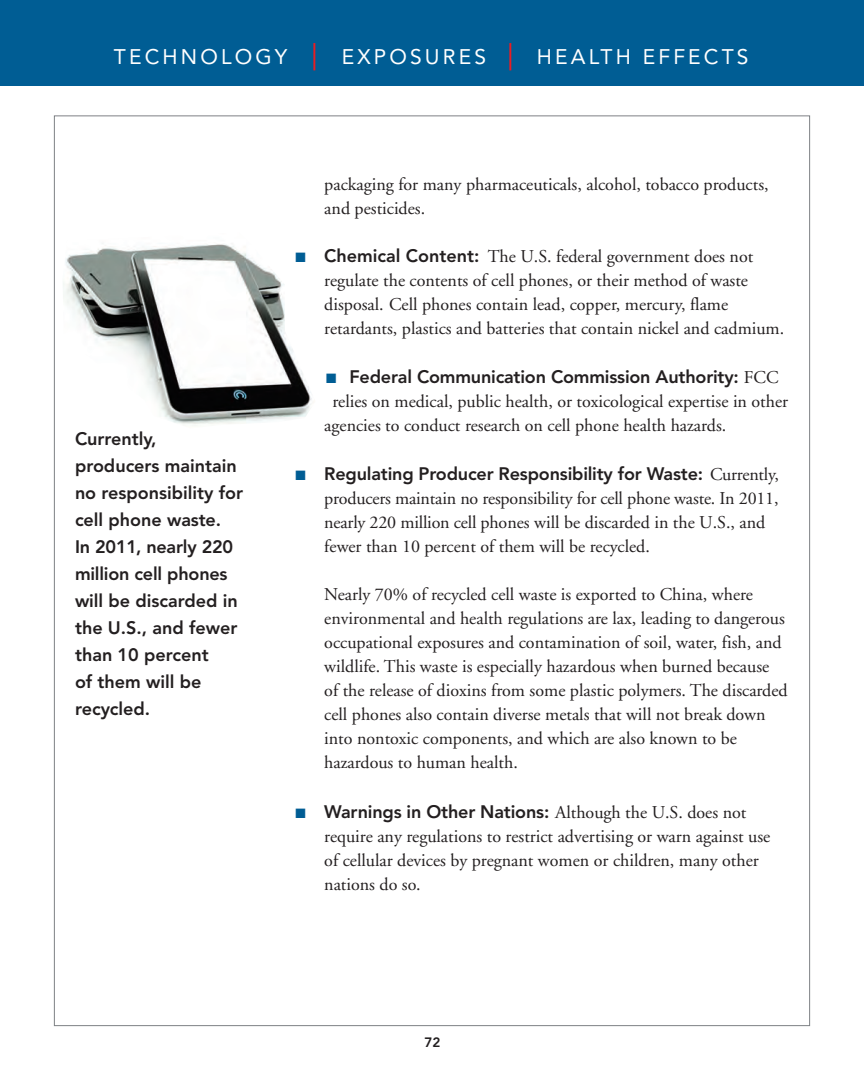
<style>
.page{position:relative;width:864px;height:1080px;background:#fff}
.page>*{position:absolute;margin:0;border:0;box-sizing:border-box;transform-origin:0 0}
.t1{font:21px "Avenir";letter-spacing:.15em;color:#fff}
.t2{font:18px/24px "Adobe Garamond";color:#231f20}
.t3{font:800 18px/27px "Avenir";letter-spacing:-.01em;color:#231f20}
.t4{font:800 13.5px "Avenir";color:#231f20}
.s1{color:#005d94}
.s2{font-family:"Avenir";font-weight:800}
.s3{font-family:"Adobe Garamond";font-weight:400}
</style>
<div class="page">
<div style="left:0;top:0;width:864px;height:86px;background:#005d94"></div>
<hr style="left:313px;top:43px;width:2px;height:27px;background:#e91d23">
<hr style="left:509px;top:43px;width:2px;height:27px;background:#e91d23">
<img style="left:63px;top:243px;width:249px;height:181px">
<p class="t1" style="left:114px;top:48px;width:175px">TECHNOLOGY</p>
<p class="t1" style="left:342px;top:48px;width:146px">EXPOSURES</p>
<p class="t1" style="left:537px;top:48px;width:213px">HEALTH EFFECTS</p>
<p class="t3" style="left:75px;top:426px;width:170px">Currently, producers maintain no responsibility for cell phone waste.<br>In 2011, nearly 220 million cell phones will be discarded in the U.S., and fewer than 10 percent<br>of them will be recycled.</p>
<p class="t2" style="left:324px;top:174px;width:446px">packaging for many pharmaceuticals, alcohol, tobacco products, and pesticides.</p>
<p class="t2" style="left:324px;top:246px;width:462px;text-indent:-29px"><span class="s1">■</span> <span class="s2">Chemical Content:</span> The U.S. federal government does not regulate the contents of cell phones, or their method of waste disposal. Cell phones contain lead, copper, mercury, flame retardants, plastics and batteries that contain nickel and cadmium.</p>
<p class="t3" style="left:326px;top:365px;width:454px"><span class="s1">■</span> Federal Communication Commission Authority: <span class="s3">FCC</span></p>
<p class="t2" style="left:324px;top:391px;width:465px;text-indent:8px">relies on medical, public health, or toxicological expertise in other agencies to conduct research on cell phone health hazards.</p>
<p class="t3" style="left:296px;top:462px;width:485px"><span class="s1">■</span> Regulating Producer Responsibility for Waste: <span class="s3">Currently,</span></p>
<p class="t2" style="left:324px;top:488px;width:456px">producers maintain no responsibility for cell phone waste. In 2011, nearly 220 million cell phones will be discarded in the U.S., and fewer than 10 percent of them will be recycled.</p>
<p class="t2" style="left:324px;top:584px;width:465px">Nearly 70% of recycled cell waste is exported to China, where environmental and health regulations are lax, leading to dangerous occupational exposures and contamination of soil, water, fish, and wildlife. This waste is especially hazardous when burned because of the release of dioxins from some plastic polymers. The discarded cell phones also contain diverse metals that will not break down into nontoxic components, and which are also known to be hazardous to human health.</p>
<p class="t3" style="left:296px;top:799px;width:452px"><span class="s1">■</span> Warnings in Other Nations: <span class="s3">Although the U.S. does not</span></p>
<p class="t2" style="left:324px;top:825px;width:448px">require any regulations to restrict advertising or warn against use of cellular devices by pregnant women or children, many other nations do so.</p>
<p class="t4" style="left:424px;top:1037px;width:17px">72</p>
</div>
